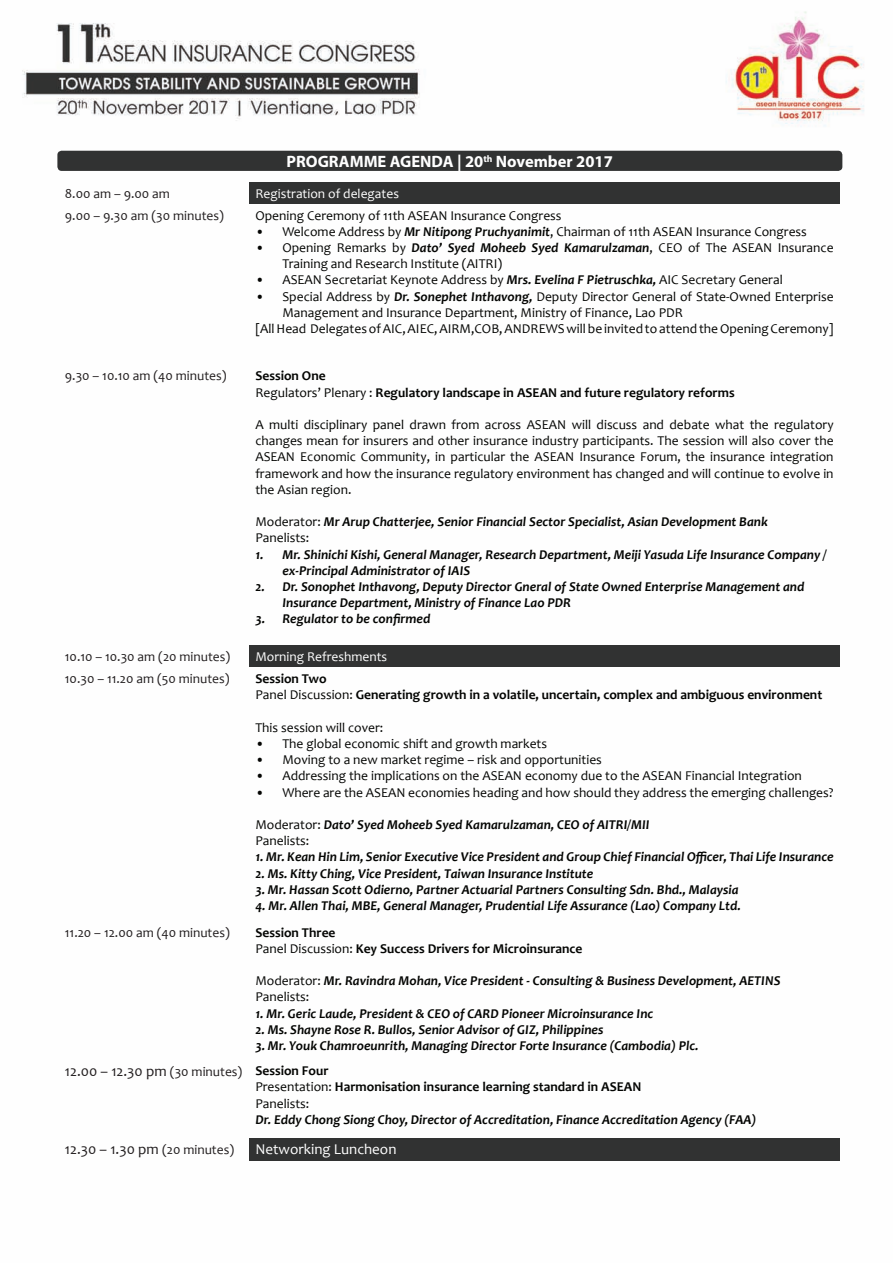
<style>
.page{position:relative;width:893px;height:1263px;background:#fff}
.page>*{position:absolute;margin:0;border:0;box-sizing:border-box;transform-origin:0 0}
.t1{font:700 16.5px "Myriad Pro";color:#fff}
.t2{font:15px "Candara";color:#231f20}
.t3{font:15px "Candara";color:#fff}
.t4{font:13.5px/16.2px "Candara";color:#040503}
.t5{font:italic 700 13.5px/16.2px "Candara";color:#040503}
.t6{font:700 13.5px "Candara";color:#040503}
.t7{font:13.5px "Candara";color:#231f20}
.t8{font:13.5px "Candara";color:#fff}
.s1{font-weight:700;font-style:italic}
.s2{font-weight:400}
.s3{font-weight:400;font-style:normal}
.s4{font-size:13.5px}
</style>
<div class="page">
<img style="left:22px;top:11px;width:842px;height:1150px">
<div style="left:57px;top:151px;width:785px;height:20px;background:#313232;border-radius:4px"></div>
<div style="left:249px;top:182px;width:591px;height:22px;background:#313232"></div>
<div style="left:249px;top:645px;width:591px;height:22px;background:#313232"></div>
<div style="left:249px;top:1137px;width:591px;height:23px;background:#313232"></div>
<p class="t1" style="left:287px;top:151px;width:328px">PROGRAMME AGENDA | 20<sup>th</sup> November 2017</p>
<p class="t7" style="left:65px;top:185px;width:107px">8.00 am – 9.00 am</p>
<p class="t8" style="left:255px;top:185px;width:145px">Registration of delegates</p>
<p class="t7" style="left:65px;top:207px;width:160px">9.00 – 9.30 am (30 minutes)</p>
<p class="t4" style="left:255px;top:207px;width:308px">Opening Ceremony of 11th ASEAN Insurance Congress</p>
<p class="t4" style="left:255px;top:223px;width:553px">• Welcome Address by <span class="s1">Mr Nitipong Pruchyanimit</span>, Chairman of 11th ASEAN Insurance Congress</p>
<p class="t4" style="left:282px;top:239px;width:553px;text-indent:-27px">• Opening Remarks by <span class="s1">Dato’ Syed Moheeb Syed Kamarulzaman</span>, CEO of The ASEAN Insurance<br>Training and Research Institute (AITRI)</p>
<p class="t4" style="left:255px;top:272px;width:529px">• ASEAN Secretariat Keynote Address by <span class="s1">Mrs. Evelina F Pietruschka,</span> AIC Secretary General</p>
<p class="t4" style="left:282px;top:288px;width:553px;text-indent:-27px">• Special Address by <span class="s1">Dr. Sonephet Inthavong,</span> Deputy Director General of State-Owned Enterprise<br>Management and Insurance Department, Ministry of Finance, Lao PDR</p>
<p class="t4" style="left:255px;top:320px;width:580px">[All Head Delegates of AIC, AIEC, AIRM,COB, ANDREWS will be invited to attend the Opening Ceremony]</p>
<p class="t7" style="left:65px;top:367px;width:163px">9.30 – 10.10 am (40 minutes)</p>
<p class="t6" style="left:255px;top:367px;width:72px">Session One</p>
<p class="t6" style="left:255px;top:384px;width:481px"><span class="s2">Regulators’ Plenary :</span> Regulatory landscape in ASEAN and future regulatory reforms</p>
<p class="t4" style="left:255px;top:416px;width:580px;text-align:justify">A multi disciplinary panel drawn from across ASEAN will discuss and debate what the regulatory changes mean for insurers and other insurance industry participants. The session will also cover the ASEAN Economic Community, in particular the ASEAN Insurance Forum, the insurance integration framework and how the insurance regulatory environment has changed and will continue to evolve in the Asian region.</p>
<p class="t5" style="left:255px;top:513px;width:514px"><span class="s3">Moderator:</span> Mr Arup Chatterjee, Senior Financial Sector Specialist, Asian Development Bank</p>
<p class="t4" style="left:255px;top:530px;width:55px">Panelists:</p>
<p class="t5" style="left:282px;top:546px;width:546px;text-indent:-27px">1. Mr. Shinichi Kishi, General Manager, Research Department, Meiji Yasuda Life Insurance Company / ex-Principal Administrator of IAIS</p>
<p class="t5" style="left:282px;top:578px;width:524px;text-indent:-27px">2. Dr. Sonophet Inthavong, Deputy Director Gneral of State Owned Enterprise Management and<br>Insurance Department, Ministry of Finance Lao PDR</p>
<p class="t5" style="left:255px;top:611px;width:176px">3. Regulator to be confirmed</p>
<p class="t7" style="left:65px;top:648px;width:167px">10.10 – 10.30 am (20 minutes)</p>
<p class="t8" style="left:255px;top:648px;width:133px">Morning Refreshments</p>
<p class="t7" style="left:65px;top:670px;width:166px">10.30 – 11.20 am (50 minutes)</p>
<p class="t6" style="left:255px;top:670px;width:73px">Session Two</p>
<p class="t6" style="left:255px;top:686px;width:568px"><span class="s2">Panel Discussion:</span> Generating growth in a volatile, uncertain, complex and ambiguous environment</p>
<p class="t4" style="left:255px;top:719px;width:129px">This session will cover:</p>
<p class="t4" style="left:255px;top:735px;width:293px">• The global economic shift and growth markets</p>
<p class="t4" style="left:255px;top:751px;width:348px">• Moving to a new market regime – risk and opportunities</p>
<p class="t4" style="left:255px;top:768px;width:548px">• Addressing the implications on the ASEAN economy due to the ASEAN Financial Integration</p>
<p class="t4" style="left:255px;top:784px;width:580px">• Where are the ASEAN economies heading and how should they address the emerging challenges?</p>
<p class="t5" style="left:255px;top:816px;width:396px"><span class="s3">Moderator:</span> Dato’ Syed Moheeb Syed Kamarulzaman, CEO of AITRI/MII</p>
<p class="t4" style="left:255px;top:832px;width:55px">Panelists:</p>
<p class="t5" style="left:255px;top:849px;width:580px">1. Mr. Kean Hin Lim, Senior Executive Vice President and Group Chief Financial Officer, Thai Life Insurance</p>
<p class="t5" style="left:255px;top:865px;width:339px">2. Ms. Kitty Ching, Vice President, Taiwan Insurance Institute</p>
<p class="t5" style="left:255px;top:881px;width:485px">3. Mr. Hassan Scott Odierno, Partner Actuarial Partners Consulting Sdn. Bhd., Malaysia</p>
<p class="t5" style="left:255px;top:897px;width:487px">4. Mr. Allen Thai, MBE, General Manager, Prudential Life Assurance (Lao) Company Ltd.</p>
<p class="t7" style="left:65px;top:924px;width:166px">11.20 – 12.00 am (40 minutes)</p>
<p class="t6" style="left:255px;top:924px;width:82px">Session Three</p>
<p class="t6" style="left:255px;top:940px;width:329px"><span class="s2">Panel Discussion:</span> Key Success Drivers for Microinsurance</p>
<p class="t5" style="left:255px;top:972px;width:527px"><span class="s3">Moderator:</span> Mr. Ravindra Mohan, Vice President - Consulting &amp; Business Development, AETINS</p>
<p class="t4" style="left:255px;top:989px;width:55px">Panelists:</p>
<p class="t5" style="left:255px;top:1005px;width:399px">1. Mr. Geric Laude, President &amp; CEO of CARD Pioneer Microinsurance Inc</p>
<p class="t5" style="left:255px;top:1021px;width:350px">2. Ms. Shayne Rose R. Bullos, Senior Advisor of GIZ, Philippines</p>
<p class="t5" style="left:255px;top:1037px;width:445px">3. Mr. Youk Chamroeunrith, Managing Director Forte Insurance (Cambodia) Plc.</p>
<p class="t2" style="left:65px;top:1062px;width:179px">12.00 – 12.30 pm <span class="s4">(30 minutes)</span></p>
<p class="t6" style="left:255px;top:1062px;width:75px">Session Four</p>
<p class="t6" style="left:255px;top:1078px;width:387px"><span class="s2">Presentation:</span> Harmonisation insurance learning standard in ASEAN</p>
<p class="t4" style="left:255px;top:1095px;width:55px">Panelists:</p>
<p class="t5" style="left:255px;top:1111px;width:502px">Dr. Eddy Chong Siong Choy, Director of Accreditation, Finance Accreditation Agency (FAA)</p>
<p class="t2" style="left:65px;top:1140px;width:171px">12.30 – 1.30 pm <span class="s4">(20 minutes)</span></p>
<p class="t3" style="left:255px;top:1140px;width:143px">Networking Luncheon</p>
</div>
